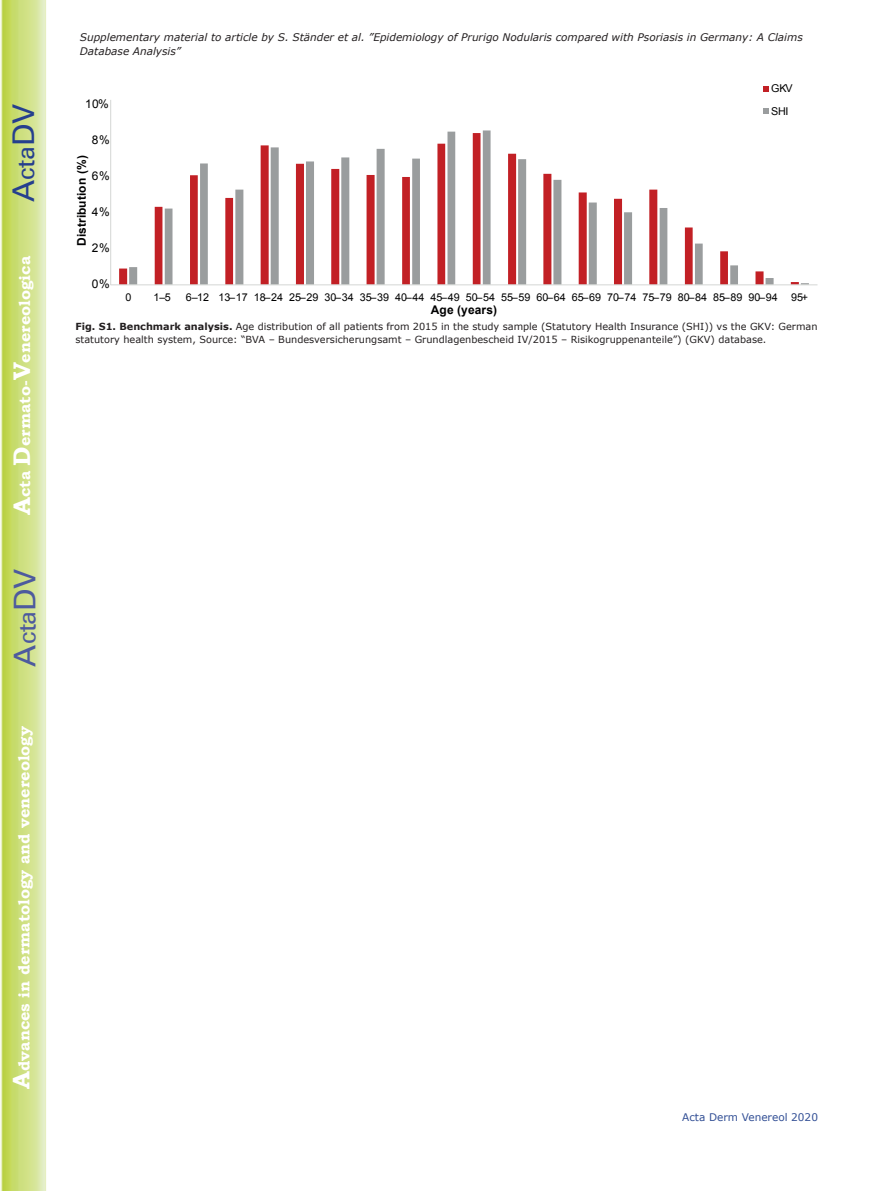
<style>
.page{position:relative;width:893px;height:1191px;background:#fff}
.page>*{position:absolute;margin:0;border:0;box-sizing:border-box;transform-origin:0 0}
.t1{font:30px "Univers";color:#4d5a9e}
.t2{font:30px "Univers";color:#253f8e}
.t3{font:700 15.75px "Bookman Old Style";color:#fff}
.t4{font:700 12px "Arial";letter-spacing:.01em;color:#000001}
.t5{font:12px "Arial";color:#000001}
.t6{font:10.8px/23px "Arial";color:#000001}
.t7{font:italic 10.5px/13.5px "Verdana";color:#231f20}
.t8{font:10.5px "Verdana";color:#324f95}
.t9{font:9.75px/13.5px "Verdana";color:#231f20}
.s1{font-size:24px}
.s2{font-weight:700}
</style>
<div class="page">
<svg style="left:1px;top:0;width:45px;height:1191px;background:#cfe084"></svg>
<svg style="left:129px;top:130px;width:680px;height:154px"></svg>
<hr style="left:111px;top:284px;width:706px;height:1px;background:#d4d6d4">
<svg style="left:764px;top:86px;width:5px;height:5px"></svg>
<svg style="left:764px;top:109px;width:5px;height:5px"></svg>
<hr style="left:110px;top:100px;width:1px;height:185px;background:#d4d6d4">
<h1 class="t2" style="left:6px;top:202px;width:100px;rotate:-90deg">A<span class="s1">cta</span>DV</h1>
<h2 class="t3" style="left:15px;top:515px;width:260px;rotate:-90deg"><span class="s1">A</span>cta <span class="s1">D</span>ermato-<span class="s1">V</span>enereologica</h2>
<h1 class="t1" style="left:7px;top:666px;width:100px;rotate:-90deg">A<span class="s1">cta</span>DV</h1>
<h2 class="t3" style="left:15px;top:1088px;width:364px;rotate:-90deg"><span class="s1">A</span>dvances in dermatology and venereology</h2>
<p class="t7" style="left:80px;top:31px;width:724px">Supplementary material to article by S. Ständer et al. ”Epidemiology of Prurigo Nodularis compared with Psoriasis in Germany: A Claims<br>Database Analysis”</p>
<p class="t5" style="left:85px;top:96px;width:25px">10%</p>
<p class="t5" style="left:92px;top:132px;width:19px">8%</p>
<p class="t4" style="left:74px;top:246px;width:92px;rotate:-90deg">Distribution (%)</p>
<p class="t5" style="left:92px;top:168px;width:19px">6%</p>
<p class="t5" style="left:92px;top:204px;width:19px">4%</p>
<p class="t5" style="left:92px;top:240px;width:19px">2%</p>
<p class="t5" style="left:92px;top:276px;width:19px">0%</p>
<p class="t6" style="left:771px;top:77px;width:23px">GKV<br>SHI</p>
<p class="t6" style="left:125px;top:285px;width:7px">0</p>
<p class="t6" style="left:153px;top:285px;width:19px">1–5</p>
<p class="t6" style="left:186px;top:285px;width:624px">6–12 13–17 18–24 25–29 30–34 35–39 40–44 45–49 50–54 55–59 60–64 65–69 70–74 75–79 80–84 85–89 90–94 95+</p>
<p class="t4" style="left:431px;top:301px;width:68px">Age (years)</p>
<p class="t9" style="left:75px;top:320px;width:743px"><span class="s2">Fig. S1. Benchmark analysis.</span> Age distribution of all patients from 2015 in the study sample (Statutory Health Insurance (SHI)) vs the GKV: German statutory health system, Source: “BVA – Bundesversicherungsamt – Grundlagenbescheid IV/2015 – Risikogruppenanteile”) (GKV) database.</p>
<p class="t8" style="left:682px;top:1110px;width:137px">Acta Derm Venereol 2020</p>
</div>
